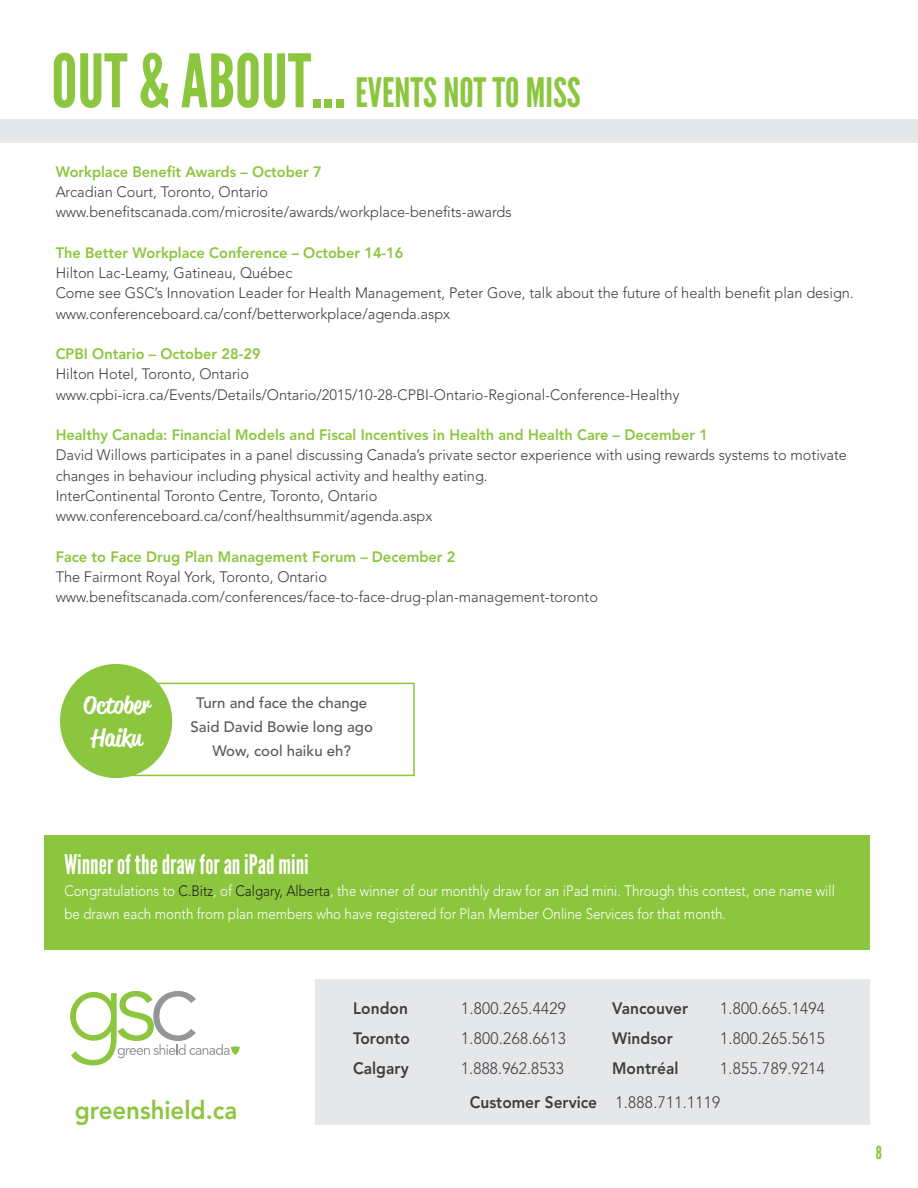
<style>
.page{position:relative;width:918px;height:1188px;background:#fff}
.page>*{position:absolute;margin:0;border:0;box-sizing:border-box;transform-origin:0 0}
.t1{font:40.5px "League Gothic";color:#8bc63e}
.t2{font:27px "League Gothic";color:#fff;scale:.94 1}
.t3{font:800 25.5px "Avenir LT Std";color:#8bc63e;scale:.94 1}
.t4{font:500 24px "Reklame Script";color:#fff}
.t5{font:18px "League Gothic";color:#8bc63e}
.t6{font:300 16.5px "Avenir LT Std";letter-spacing:.02em;color:#3e3e3f;scale:.94 1}
.t7{font:800 16.5px "Avenir LT Std";letter-spacing:.005em;color:#3e3e3f;scale:.94 1}
.t8{font:300 15px/20.2px "Avenir LT Std";color:#3e3e3f}
.t9{font:800 15px "Avenir LT Std";color:#8bc63e}
.t10{font:300 15px "Avenir LT Std";color:#fff;scale:.89 1}
.t11{font:500 15px "Avenir LT Std";color:#57585a}
.s1{font-size:73.5px}
.s2{color:#231f20}
.s3{font-weight:300}
</style>
<div class="page">
<svg style="left:70px;top:991px;width:170px;height:74px"></svg>
<div style="left:45px;top:835px;width:825px;height:115px;background:#8bc63e"></div>
<div style="left:315px;top:980px;width:555px;height:145px;background:#e6e7e9"></div>
<div style="left:122px;top:683px;width:293px;height:93px;border:2px solid #8bc63e"></div>
<div style="left:60px;top:664px;width:112px;height:114px;background:#8bc63e;border-radius:50%"></div>
<div style="left:0;top:119px;width:918px;height:23px;background:#e6e7e9"></div>
<p class="t1" style="left:51px;top:69px;width:531px"><span class="s1">OUT &amp; ABOUT...</span> EVENTS NOT TO MISS</p>
<p class="t9" style="left:56px;top:163px;width:268px">Workplace Benefit Awards – October 7</p>
<p class="t8" style="left:56px;top:182px;width:214px">Arcadian Court, Toronto, Ontario</p>
<p class="t8" style="left:56px;top:202px;width:458px">www.benefitscanada.com/microsite/awards/workplace-benefits-awards</p>
<p class="t9" style="left:56px;top:244px;width:349px">The Better Workplace Conference – October 14-16</p>
<p class="t8" style="left:56px;top:263px;width:238px">Hilton Lac-Leamy, Gatineau, Québec</p>
<p class="t8" style="left:56px;top:283px;width:800px">Come see GSC’s Innovation Leader for Health Management, Peter Gove, talk about the future of health benefit plan design.</p>
<p class="t8" style="left:56px;top:303px;width:396px">www.conferenceboard.ca/conf/betterworkplace/agenda.aspx</p>
<p class="t9" style="left:56px;top:345px;width:206px">CPBI Ontario – October 28-29</p>
<p class="t8" style="left:56px;top:364px;width:195px">Hilton Hotel, Toronto, Ontario</p>
<p class="t8" style="left:56px;top:384px;width:625px">www.cpbi-icra.ca/Events/Details/Ontario/2015/10-28-CPBI-Ontario-Regional-Conference-Healthy</p>
<p class="t9" style="left:56px;top:426px;width:654px">Healthy Canada: Financial Models and Fiscal Incentives in Health and Health Care – December 1</p>
<p class="t8" style="left:56px;top:445px;width:793px">David Willows participates in a panel discussing Canada’s private sector experience with using rewards systems to motivate changes in behaviour including physical activity and healthy eating.</p>
<p class="t8" style="left:56px;top:486px;width:323px">InterContinental Toronto Centre, Toronto, Ontario</p>
<p class="t8" style="left:56px;top:506px;width:378px">www.conferenceboard.ca/conf/healthsummit/agenda.aspx</p>
<p class="t9" style="left:56px;top:548px;width:401px">Face to Face Drug Plan Management Forum – December 2</p>
<p class="t8" style="left:56px;top:567px;width:273px">The Fairmont Royal York, Toronto, Ontario</p>
<p class="t8" style="left:56px;top:587px;width:544px">www.benefitscanada.com/conferences/face-to-face-drug-plan-management-toronto</p>
<p class="t4" style="left:84px;top:688px;width:68px">October</p>
<p class="t4" style="left:91px;top:721px;width:52px">Haiku</p>
<p class="t11" style="left:196px;top:694px;width:173px">Turn and face the change</p>
<p class="t11" style="left:191px;top:718px;width:184px">Said David Bowie long ago</p>
<p class="t11" style="left:213px;top:742px;width:140px">Wow, cool haiku eh?</p>
<p class="t2" style="left:64px;top:848px;width:262px">Winner of the draw for an iPad mini</p>
<p class="t10" style="left:64px;top:882px;width:867px">Congratulations to <span class="s2">C.Bitz</span>, of <span class="s2">Calgary, Alberta</span>, the winner of our monthly draw for an iPad mini. Through this contest, one name will</p>
<p class="t10" style="left:64px;top:905px;width:745px">be drawn each month from plan members who have registered for Plan Member Online Services for that month.</p>
<p class="t3" style="left:75px;top:1095px;width:174px">greenshield.ca</p>
<p class="t7" style="left:353px;top:998px;width:60px">London</p>
<p class="t6" style="left:461px;top:998px;width:113px">1.800.265.4429</p>
<p class="t7" style="left:353px;top:1028px;width:62px">Toronto</p>
<p class="t6" style="left:461px;top:1028px;width:113px">1.800.268.6613</p>
<p class="t7" style="left:353px;top:1058px;width:61px">Calgary</p>
<p class="t6" style="left:461px;top:1058px;width:111px">1.888.962.8533</p>
<p class="t7" style="left:612px;top:998px;width:83px">Vancouver</p>
<p class="t6" style="left:720px;top:998px;width:113px">1.800.665.1494</p>
<p class="t7" style="left:612px;top:1028px;width:66px">Windsor</p>
<p class="t6" style="left:720px;top:1028px;width:113px">1.800.265.5615</p>
<p class="t7" style="left:612px;top:1058px;width:72px">Montréal</p>
<p class="t6" style="left:720px;top:1058px;width:113px">1.855.789.9214</p>
<p class="t7" style="left:470px;top:1093px;width:268px">Customer Service <span class="s3">1.888.711.1119</span></p>
<p class="t5" style="left:876px;top:1142px;width:8px">8</p>
</div>
